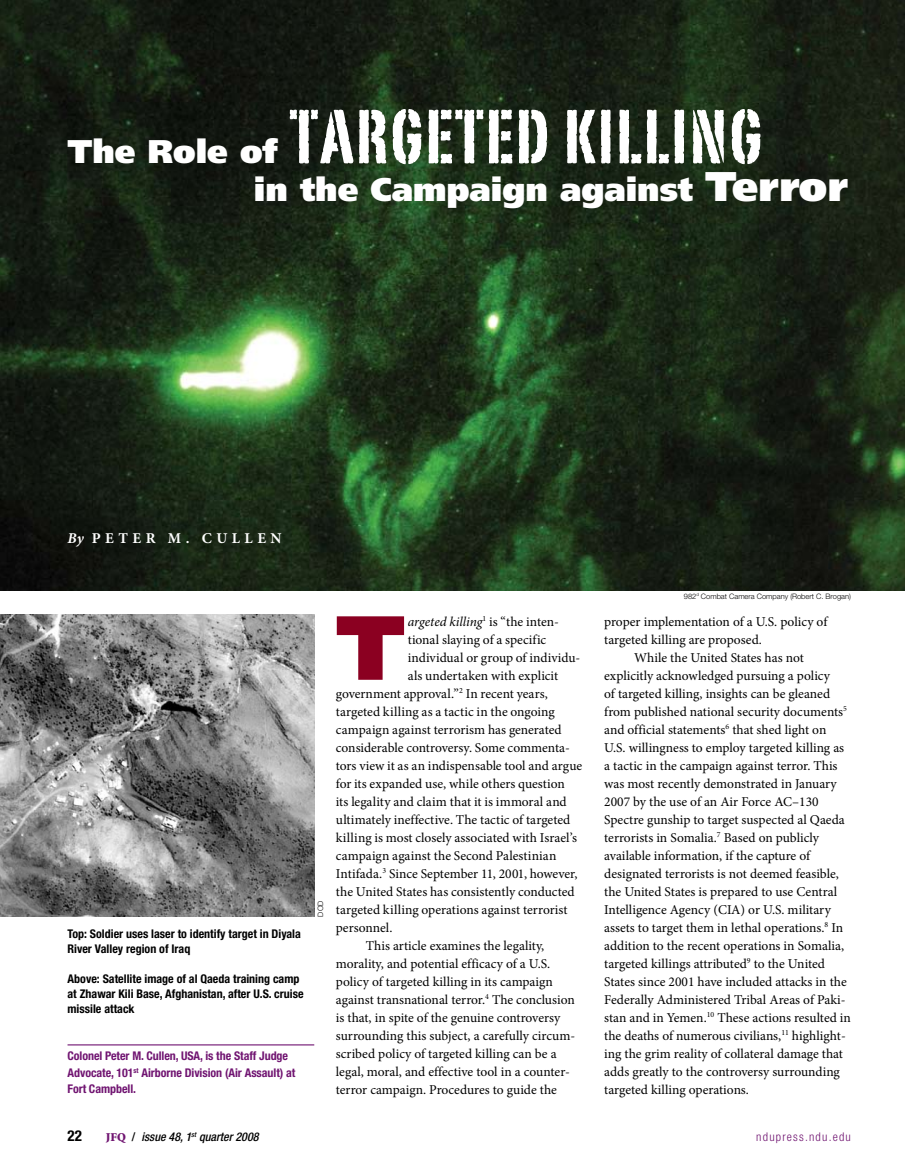
<style>
.page{position:relative;width:905px;height:1175px;background:#fff}
.page>*{position:absolute;margin:0;border:0;box-sizing:border-box;transform-origin:0 0}
.t1{font:900 90.9px "Frutiger LT Std";color:#8b0021}
.t2{font:75px "Portago ITCTT";letter-spacing:.03em;color:#fff}
.t3{font:900 32.85px "Frutiger LT Std";color:#fff}
.t4{font:700 15px "Minion Pro";letter-spacing:.3em;color:#fff}
.t5{font:700 condensed 15px "Helvetica Neue LT Std";color:#000}
.t6{font:13.5px "Minion Pro";color:#000}
.t7{font:italic 13.5px "Minion Pro";color:#000}
.t8{font:700 condensed 12px/15px "Helvetica Neue LT Std";color:#000}
.t9{font:700 condensed 12px/16.5px "Helvetica Neue LT Std";letter-spacing:-.005em;color:#701471}
.t10{font:italic 500 condensed 12px "Helvetica Neue LT Std";color:#000}
.t11{font:300 condensed 12px "Helvetica Neue LT Std";letter-spacing:.1em;color:#701471}
.t12{font:300 7.5px "Helvetica Neue LT Std";color:#000}
.s1{font-size:41.4px}
.s2{font-style:italic}
.s3{font-style:normal}
.s4{font-family:"Minion Std";font-weight:900;font-style:normal;font-stretch:normal;color:#701471}
</style>
<div class="page">
<hr style="left:68px;top:1044px;width:246px;height:1px;background:#701471">
<img style="left:0;top:0;width:904px;height:590px">
<img style="left:0;top:615px;width:314px;height:302px">
<h2 class="t2" style="left:290px;top:90px;width:473px">TARGETED KILLING</h2>
<h3 class="t3" style="left:254px;top:170px;width:595px">in the Campaign against <span class="s1">Terror</span></h3>
<h3 class="t3" style="left:68px;top:132px;width:212px">The Role of</h3>
<p class="t4" style="left:68px;top:527px;width:216px"><span class="s2">By</span> PETER M. CULLEN</p>
<p class="t8" style="left:68px;top:926px;width:235px">Top: Soldier uses laser to identify target in Diyala<br>River Valley region of Iraq</p>
<p class="t8" style="left:68px;top:971px;width:237px">Above: Satellite image of al Qaeda training camp at Zhawar Kili Base, Afghanistan, after U.S. cruise missile attack</p>
<p class="t9" style="left:68px;top:1047px;width:229px">Colonel Peter M. Cullen, USA, is the Staff Judge<br>Advocate, 101<sup>st</sup> Airborne Division (Air Assault) at<br>Fort Campbell.</p>
<p class="t12" style="left:316px;top:916px;width:17px;rotate:-90deg">DOD</p>
<h1 class="t1" style="left:336px;top:592px;width:71px">T</h1>
<p class="t7" style="left:407px;top:612px;width:153px">argeted killing<sup>1</sup> <span class="s3">is “the inten-</span></p>
<p class="t6" style="left:407px;top:630px;width:140px">tional slaying of a specific</p>
<p class="t6" style="left:407px;top:648px;width:174px">individual or group of individu-</p>
<p class="t6" style="left:407px;top:666px;width:152px">als undertaken with explicit</p>
<p class="t6" style="left:336px;top:684px;width:213px">government approval.”<sup>2</sup> In recent years,</p>
<p class="t6" style="left:336px;top:702px;width:220px">targeted killing as a tactic in the ongoing</p>
<p class="t6" style="left:336px;top:720px;width:227px">campaign against terrorism has generated</p>
<p class="t6" style="left:336px;top:738px;width:235px">considerable controversy. Some commenta-</p>
<p class="t6" style="left:336px;top:756px;width:248px">tors view it as an indispensable tool and argue</p>
<p class="t6" style="left:336px;top:774px;width:230px">for its expanded use, while others question</p>
<p class="t6" style="left:336px;top:792px;width:232px">its legality and claim that it is immoral and</p>
<p class="t6" style="left:336px;top:810px;width:236px">ultimately ineffective. The tactic of targeted</p>
<p class="t6" style="left:336px;top:828px;width:243px">killing is most closely associated with Israel’s</p>
<p class="t6" style="left:336px;top:846px;width:222px">campaign against the Second Palestinian</p>
<p class="t6" style="left:336px;top:864px;width:243px">Intifada.<sup>3</sup> Since September 11, 2001, however,</p>
<p class="t6" style="left:336px;top:882px;width:240px">the United States has consistently conducted</p>
<p class="t6" style="left:336px;top:900px;width:233px">targeted killing operations against terrorist</p>
<p class="t6" style="left:336px;top:918px;width:58px">personnel.</p>
<p class="t6" style="left:366px;top:936px;width:180px">This article examines the legality,</p>
<p class="t6" style="left:336px;top:954px;width:216px">morality, and potential efficacy of a U.S.</p>
<p class="t6" style="left:336px;top:972px;width:218px">policy of targeted killing in its campaign</p>
<p class="t6" style="left:336px;top:990px;width:240px">against transnational terror.<sup>4</sup> The conclusion</p>
<p class="t6" style="left:336px;top:1008px;width:226px">is that, in spite of the genuine controversy</p>
<p class="t6" style="left:336px;top:1026px;width:241px">surrounding this subject, a carefully circum-</p>
<p class="t6" style="left:336px;top:1044px;width:222px">scribed policy of targeted killing can be a</p>
<p class="t6" style="left:336px;top:1062px;width:235px">legal, moral, and effective tool in a counter-</p>
<p class="t6" style="left:336px;top:1080px;width:222px">terror campaign. Procedures to guide the</p>
<p class="t12" style="left:683px;top:591px;width:169px">982<sup>d</sup> Combat Camera Company (Robert C. Brogan)</p>
<p class="t6" style="left:604px;top:612px;width:224px">proper implementation of a U.S. policy of</p>
<p class="t6" style="left:604px;top:630px;width:159px">targeted killing are proposed.</p>
<p class="t6" style="left:634px;top:648px;width:171px">While the United States has not</p>
<p class="t6" style="left:604px;top:666px;width:227px">explicitly acknowledged pursuing a policy</p>
<p class="t6" style="left:604px;top:684px;width:227px">of targeted killing, insights can be gleaned</p>
<p class="t6" style="left:604px;top:702px;width:244px">from published national security documents<sup>5</sup></p>
<p class="t6" style="left:604px;top:720px;width:224px">and official statements<sup>6</sup> that shed light on</p>
<p class="t6" style="left:604px;top:738px;width:241px">U.S. willingness to employ targeted killing as</p>
<p class="t6" style="left:604px;top:756px;width:235px">a tactic in the campaign against terror. This</p>
<p class="t6" style="left:604px;top:774px;width:234px">was most recently demonstrated in January</p>
<p class="t6" style="left:604px;top:792px;width:216px">2007 by the use of an Air Force AC–130</p>
<p class="t6" style="left:604px;top:810px;width:242px">Spectre gunship to target suspected al Qaeda</p>
<p class="t6" style="left:604px;top:828px;width:216px">terrorists in Somalia.<sup>7</sup> Based on publicly</p>
<p class="t6" style="left:604px;top:846px;width:207px">available information, if the capture of</p>
<p class="t6" style="left:604px;top:864px;width:236px">designated terrorists is not deemed feasible,</p>
<p class="t6" style="left:604px;top:882px;width:234px">the United States is prepared to use Central</p>
<p class="t6" style="left:604px;top:900px;width:228px">Intelligence Agency (CIA) or U.S. military</p>
<p class="t6" style="left:604px;top:918px;width:240px">assets to target them in lethal operations.<sup>8</sup> In</p>
<p class="t6" style="left:604px;top:936px;width:241px">addition to the recent operations in Somalia,</p>
<p class="t6" style="left:604px;top:954px;width:222px">targeted killings attributed<sup>9</sup> to the United</p>
<p class="t6" style="left:604px;top:972px;width:244px">States since 2001 have included attacks in the</p>
<p class="t6" style="left:604px;top:990px;width:243px">Federally Administered Tribal Areas of Paki-</p>
<p class="t6" style="left:604px;top:1008px;width:248px">stan and in Yemen.<sup>10</sup> These actions resulted in</p>
<p class="t6" style="left:604px;top:1026px;width:243px">the deaths of numerous civilians,<sup>11</sup> highlight-</p>
<p class="t6" style="left:604px;top:1044px;width:240px">ing the grim reality of collateral damage that</p>
<p class="t6" style="left:604px;top:1062px;width:237px">adds greatly to the controversy surrounding</p>
<p class="t6" style="left:604px;top:1080px;width:146px">targeted killing operations.</p>
<p class="t5" style="left:68px;top:1126px;width:16px">22</p>
<p class="t10" style="left:106px;top:1129px;width:154px"><span class="s4">JFQ</span> <span class="s3">/</span> issue 48, 1<sup>st</sup> quarter 2008</p>
<p class="t11" style="left:756px;top:1129px;width:96px">ndupress.ndu.edu</p>
</div>
